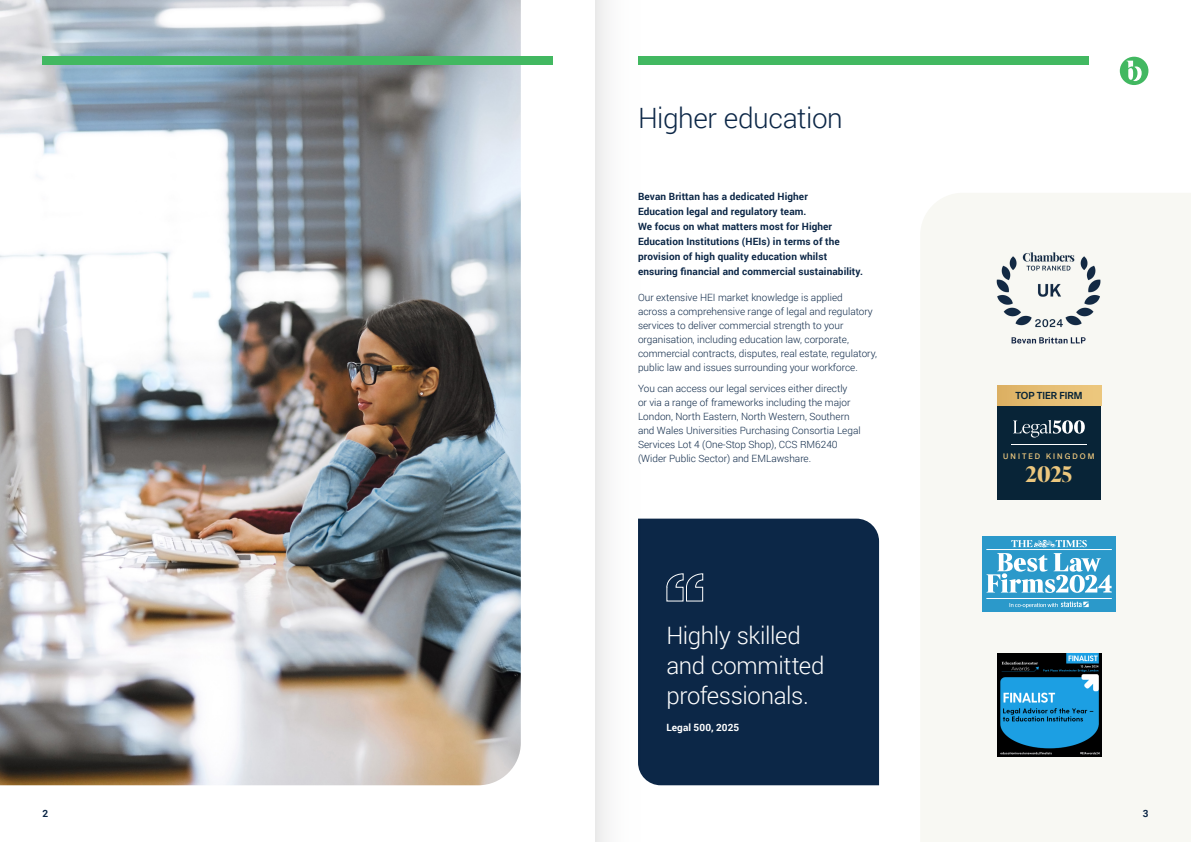
<style>
.page{position:relative;width:1191px;height:842px;background:#fff}
.page>*{position:absolute;margin:0;border:0;box-sizing:border-box;transform-origin:0 0}
.t1{font:300 28px "Roboto";letter-spacing:-.015em;color:#0c2747}
.t2{font:300 24px/30px "Roboto";letter-spacing:-.015em;color:#fff}
.t3{font:700 21.5px "Ivy Presto Display";color:#ecc77e}
.t4{font:500 10.2px "Real Head Pro";color:#082437}
.Body_Copy{font:300 10px/14px "Roboto";color:#0c2747}
.Intro_Para{font:700 10px/15px "Roboto";letter-spacing:.01em;color:#0c2747}
.Quote_Details{font:700 10px "Roboto";letter-spacing:.005em;color:#fff}
.t5{font:8px "Real Head Pro";letter-spacing:.25em;color:#ecc77e}
</style>
<div class="page">
<img style="left:0;top:0;width:521px;height:785px">
<div style="left:921px;top:193px;width:270px;height:649px;background:#f8f8f3"></div>
<div style="left:646px;top:519px;width:233px;height:266px;background:#0c2747"></div>
<div style="left:666px;top:573px;width:37px;height:208px;background:#0c2747"></div>
<img style="left:997px;top:653px;width:104px;height:104px">
<div style="left:982px;top:536px;width:133px;height:76px;background:#2b99ca"></div>
<svg style="left:1011px;top:540px;width:76px;height:7px"></svg>
<hr style="left:986px;top:598px;width:125px;height:1px;background:#fff">
<hr style="left:986px;top:549px;width:125px;height:1px;background:#fff">
<svg style="left:1009px;top:602px;width:79px;height:6px"></svg>
<svg style="left:986px;top:553px;width:125px;height:40px"></svg>
<div style="left:997px;top:385px;width:104px;height:115px;background:#082437"></div>
<div style="left:997px;top:385px;width:104px;height:20px;background:linear-gradient(to right,#ddb164,#edc980)"></div>
<svg style="left:1013px;top:420px;width:71px;height:18px"></svg>
<hr style="left:1011px;top:444px;width:75px;height:1px;background:#fff">
<img style="left:985px;top:249px;width:127px;height:107px">
<svg style="left:1119px;top:57px;width:29px;height:28px"></svg>
<div style="left:638px;top:57px;width:451px;height:8px;background:#42b861"></div>
<div style="left:43px;top:57px;width:510px;height:8px;background:#42b861"></div>
<svg style="left:595px;top:0;width:51px;height:842px"></svg>
<p class="t1" style="left:638px;top:98px;width:206px">Higher education</p>
<p class="Intro_Para" style="left:638px;top:188px;width:226px">Bevan Brittan has a dedicated Higher<br>Education legal and regulatory team.<br>We focus on what matters most for Higher Education Institutions (HEIs) in terms of the provision of high quality education whilst ensuring financial and commercial sustainability.</p>
<p class="Body_Copy" style="left:638px;top:290px;width:240px">Our extensive HEI market knowledge is applied<br>across a comprehensive range of legal and regulatory services to deliver commercial strength to your organisation, including education law, corporate, commercial contracts, disputes, real estate, regulatory, public law and issues surrounding your workforce.</p>
<p class="Body_Copy" style="left:638px;top:381px;width:224px">You can access our legal services either directly<br>or via a range of frameworks including the major London, North Eastern, North Western, Southern and Wales Universities Purchasing Consortia Legal Services Lot 4 (One-Stop Shop), CCS RM6240 (Wider Public Sector) and EMLawshare.</p>
<p class="t2" style="left:666px;top:619px;width:160px">Highly skilled and committed professionals.</p>
<p class="Quote_Details" style="left:666px;top:720px;width:74px">Legal 500, 2025</p>
<p class="t4" style="left:1015px;top:388px;width:69px">TOP TIER FIRM</p>
<p class="t5" style="left:1003px;top:451px;width:93px">UNITED KINGDOM</p>
<p class="t3" style="left:1025px;top:459px;width:48px">2025</p>
<p class="Intro_Para" style="left:43px;top:806px;width:7px">2</p>
<p class="Intro_Para" style="left:1142px;top:806px;width:7px">3</p>
</div>
